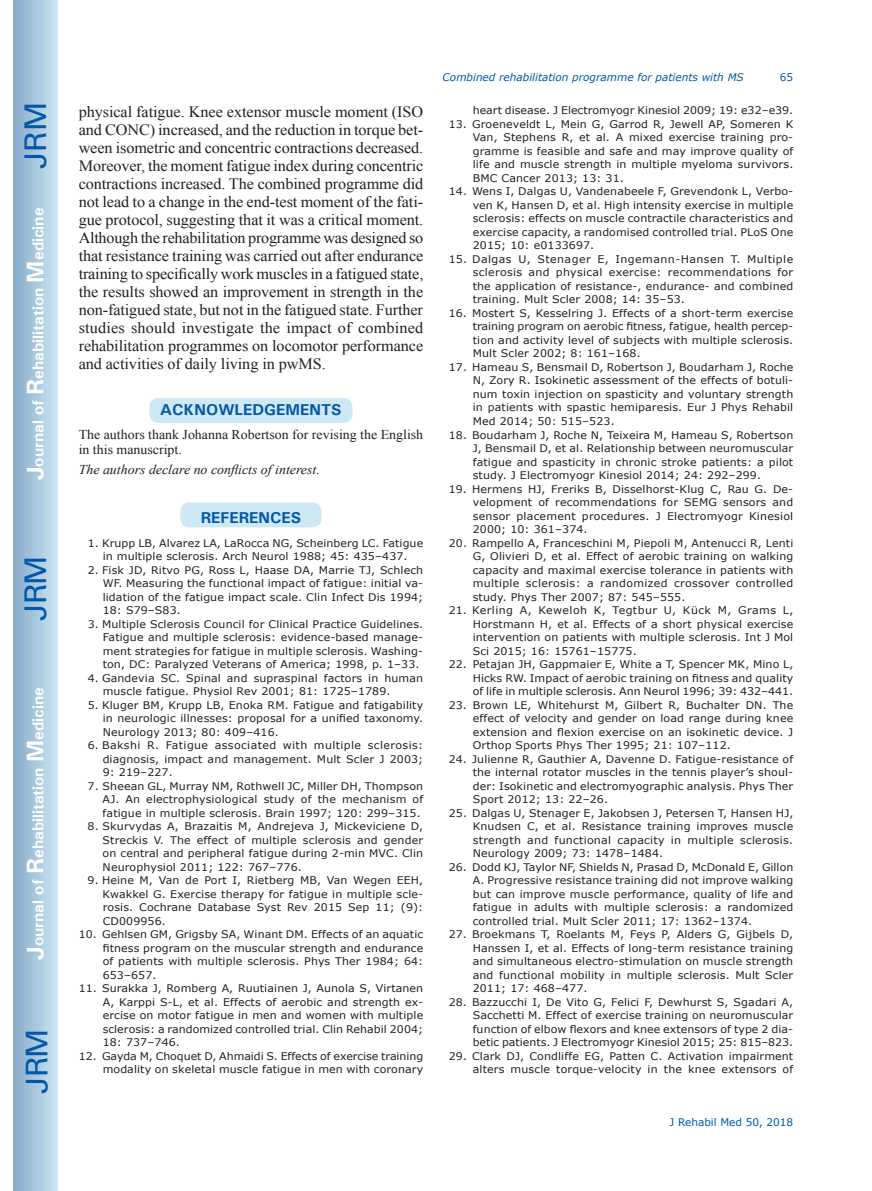
<style>
.page{position:relative;width:872px;height:1191px;background:#fff}
.page>*{position:absolute;margin:0;border:0;box-sizing:border-box;transform-origin:0 0}
.t1{font:30px "Univers";letter-spacing:-.03em;color:#0157a8}
.t2{font:15.75px/18px "Times New Roman";letter-spacing:-.005em;color:#231f20;text-align:justify}
.t3{font:700 15.75px "Univers";color:#fff}
.t4{font:700 15.75px "Univers";color:#0157a8}
.t5{font:13.5px/15px "Times New Roman";color:#231f20}
.t6{font:italic 13.5px "Times New Roman";color:#231f20}
.t7{font:10.5px/13.5px "Verdana";letter-spacing:.01em;color:#231f20;text-align:justify;scale:1.05 1}
.t8{font:italic 10.5px "Verdana";color:#0157a8}
.t9{font:10.5px "Verdana";color:#0157a8}
.s1{font-size:24px}
</style>
<div class="page">
<div style="left:14px;top:0;width:43px;height:1191px;background:linear-gradient(to right,#88acca,#cbe5f2)"></div>
<div style="left:180px;top:502px;width:142px;height:26px;background:#cee8f4;border-radius:10px"></div>
<div style="left:179px;top:501px;width:144px;height:28px;border:2px solid #fff;border-radius:10px"></div>
<div style="left:149px;top:397px;width:204px;height:27px;background:#cee8f4;border-radius:10px"></div>
<div style="left:148px;top:396px;width:206px;height:28px;border:2px solid #fff;border-radius:10px"></div>
<h1 class="t1" style="left:18px;top:169px;width:68px;rotate:-90deg">JRM</h1>
<h2 class="t3" style="left:28px;top:480px;width:274px;rotate:-90deg"><span class="s1">J</span>ournal of <span class="s1">R</span>ehabilitation <span class="s1">M</span>edicine</h2>
<h1 class="t1" style="left:18px;top:620px;width:67px;rotate:-90deg">JRM</h1>
<h2 class="t3" style="left:28px;top:959px;width:274px;rotate:-90deg"><span class="s1">J</span>ournal of <span class="s1">R</span>ehabilitation <span class="s1">M</span>edicine</h2>
<h1 class="t1" style="left:19px;top:1093px;width:67px;rotate:-90deg">JRM</h1>
<p class="t2" style="left:79px;top:103px;width:346px">physical fatigue. Knee extensor muscle moment (ISO and CONC) increased, and the reduction in torque bet&shy;ween isometric and concentric contractions decreased.<br>Moreover, the moment fatigue index during concentric contractions increased. The combined programme did not lead to a change in the end-test moment of the fati&shy;gue protocol, suggesting that it was a critical moment.<br>Although the rehabilitation programme was designed so that resistance training was carried out after endurance training to specifically work muscles in a fatigued state, the results showed an improvement in strength in the non-fatigued state, but not in the fatigued state. Further studies should investigate the impact of combined rehabilitation programmes on locomotor performance and activities of daily living in pwMS.</p>
<h2 class="t4" style="left:160px;top:400px;width:183px">ACKNOWLEDGEMENTS</h2>
<p class="t5" style="left:79px;top:427px;width:346px">The authors thank Johanna Robertson for revising the English in this manuscript.</p>
<p class="t6" style="left:79px;top:460px;width:243px">The authors declare no conflicts of interest.</p>
<h2 class="t4" style="left:201px;top:507px;width:102px">REFERENCES</h2>
<p class="t7" style="left:88px;top:536px;width:321px;text-align:center">1. Krupp LB, Alvarez LA, LaRocca NG, Scheinberg LC. Fatigue in multiple sclerosis. Arch Neurol 1988; 45: 435–437.</p>
<p class="t7" style="left:103px;top:563px;width:307px;text-indent:-15px">2. Fisk JD, Ritvo PG, Ross L, Haase DA, Marrie TJ, Schlech WF. Measuring the functional impact of fatigue: initial va&shy;lidation of the fatigue impact scale. Clin Infect Dis 1994; 18: S79–S83.</p>
<p class="t7" style="left:103px;top:617px;width:307px;text-indent:-15px">3. Multiple Sclerosis Council for Clinical Practice Guidelines.<br>Fatigue and multiple sclerosis: evidence-based manage&shy;ment strategies for fatigue in multiple sclerosis. Washing&shy;ton, DC: Paralyzed Veterans of America; 1998, p. 1–33.</p>
<p class="t7" style="left:103px;top:671px;width:307px;text-indent:-15px">4. Gandevia SC. Spinal and supraspinal factors in human muscle fatigue. Physiol Rev 2001; 81: 1725–1789.</p>
<p class="t7" style="left:103px;top:698px;width:307px;text-indent:-15px">5. Kluger BM, Krupp LB, Enoka RM. Fatigue and fatigability in neurologic illnesses: proposal for a unified taxonomy.<br>Neurology 2013; 80: 409–416.</p>
<p class="t7" style="left:103px;top:738px;width:307px;text-indent:-15px">6. Bakshi R. Fatigue associated with multiple sclerosis: diagnosis, impact and management. Mult Scler J 2003; 9: 219–227.</p>
<p class="t7" style="left:103px;top:779px;width:307px;text-indent:-15px">7. Sheean GL, Murray NM, Rothwell JC, Miller DH, Thompson AJ. An electrophysiological study of the mechanism of fatigue in multiple sclerosis. Brain 1997; 120: 299–315.</p>
<p class="t7" style="left:103px;top:819px;width:307px;text-indent:-15px">8. Skurvydas A, Brazaitis M, Andrejeva J, Mickeviciene D, Streckis V. The effect of multiple sclerosis and gender on central and peripheral fatigue during 2-min MVC. Clin Neurophysiol 2011; 122: 767–776.</p>
<p class="t7" style="left:103px;top:873px;width:307px;text-indent:-15px">9. Heine M, Van de Port I, Rietberg MB, Van Wegen EEH, Kwakkel G. Exercise therapy for fatigue in multiple scle&shy;rosis. Cochrane Database Syst Rev 2015 Sep 11; (9):<br>CD009956.</p>
<p class="t7" style="left:103px;top:927px;width:307px;text-indent:-24px">10. Gehlsen GM, Grigsby SA, Winant DM. Effects of an aquatic fitness program on the muscular strength and endurance of patients with multiple sclerosis. Phys Ther 1984; 64:<br>653–657.</p>
<p class="t7" style="left:103px;top:981px;width:307px;text-indent:-24px">11. Surakka J, Romberg A, Ruutiainen J, Aunola S, Virtanen A, Karppi S-L, et al. Effects of aerobic and strength ex&shy;ercise on motor fatigue in men and women with multiple sclerosis: a randomized controlled trial. Clin Rehabil 2004; 18: 737–746.</p>
<p class="t7" style="left:79px;top:1049px;width:330px;text-align:right">12. Gayda M, Choquet D, Ahmaidi S. Effects of exercise training modality on skeletal muscle fatigue in men with coronary</p>
<p class="t8" style="left:442px;top:70px;width:302px">Combined rehabilitation programme for patients with MS</p>
<p class="t9" style="left:780px;top:70px;width:15px">65</p>
<p class="t7" style="left:473px;top:104px;width:307px">heart disease. J Electromyogr Kinesiol 2009; 19: e32–e39.</p>
<p class="t7" style="left:473px;top:117px;width:307px;text-indent:-24px">13. Groeneveldt L, Mein G, Garrod R, Jewell AP, Someren K Van, Stephens R, et al. A mixed exercise training pro&shy;gramme is feasible and safe and may improve quality of life and muscle strength in multiple myeloma survivors.<br>BMC Cancer 2013; 13: 31.</p>
<p class="t7" style="left:473px;top:185px;width:307px;text-indent:-24px">14. Wens I, Dalgas U, Vandenabeele F, Grevendonk L, Verbo&shy;ven K, Hansen D, et al. High intensity exercise in multiple sclerosis: effects on muscle contractile characteristics and exercise capacity, a randomised controlled trial. PLoS One 2015; 10: e0133697.</p>
<p class="t7" style="left:473px;top:252px;width:307px;text-indent:-24px">15. Dalgas U, Stenager E, Ingemann-Hansen T. Multiple sclerosis and physical exercise: recommendations for the application of resistance-, endurance- and combined training. Mult Scler 2008; 14: 35–53.</p>
<p class="t7" style="left:473px;top:306px;width:307px;text-indent:-24px">16. Mostert S, Kesselring J. Effects of a short-term exercise training program on aerobic fitness, fatigue, health percep&shy;tion and activity level of subjects with multiple sclerosis.<br>Mult Scler 2002; 8: 161–168.</p>
<p class="t7" style="left:473px;top:360px;width:307px;text-indent:-24px">17. Hameau S, Bensmail D, Robertson J, Boudarham J, Roche N, Zory R. Isokinetic assessment of the effects of botuli&shy;num toxin injection on spasticity and voluntary strength in patients with spastic hemiparesis. Eur J Phys Rehabil Med 2014; 50: 515–523.</p>
<p class="t7" style="left:473px;top:428px;width:307px;text-indent:-24px">18. Boudarham J, Roche N, Teixeira M, Hameau S, Robertson J, Bensmail D, et al. Relationship between neuromuscular fatigue and spasticity in chronic stroke patients: a pilot study. J Electromyogr Kinesiol 2014; 24: 292–299.</p>
<p class="t7" style="left:473px;top:482px;width:307px;text-indent:-24px">19. Hermens HJ, Freriks B, Disselhorst-Klug C, Rau G. De&shy;velopment of recommendations for SEMG sensors and sensor placement procedures. J Electromyogr Kinesiol 2000; 10: 361–374.</p>
<p class="t7" style="left:473px;top:536px;width:307px;text-indent:-24px">20. Rampello A, Franceschini M, Piepoli M, Antenucci R, Lenti G, Olivieri D, et al. Effect of aerobic training on walking capacity and maximal exercise tolerance in patients with multiple sclerosis: a randomized crossover controlled study. Phys Ther 2007; 87: 545–555.</p>
<p class="t7" style="left:473px;top:603px;width:307px;text-indent:-24px">21. Kerling A, Keweloh K, Tegtbur U, Kück M, Grams L, Horstmann H, et al. Effects of a short physical exercise intervention on patients with multiple sclerosis. Int J Mol Sci 2015; 16: 15761–15775.</p>
<p class="t7" style="left:473px;top:657px;width:307px;text-indent:-24px">22. Petajan JH, Gappmaier E, White a T, Spencer MK, Mino L, Hicks RW. Impact of aerobic training on fitness and quality of life in multiple sclerosis. Ann Neurol 1996; 39: 432–441.</p>
<p class="t7" style="left:473px;top:698px;width:307px;text-indent:-24px">23. Brown LE, Whitehurst M, Gilbert R, Buchalter DN. The effect of velocity and gender on load range during knee extension and flexion exercise on an isokinetic device. J Orthop Sports Phys Ther 1995; 21: 107–112.</p>
<p class="t7" style="left:473px;top:752px;width:307px;text-indent:-24px">24. Julienne R, Gauthier A, Davenne D. Fatigue-resistance of the internal rotator muscles in the tennis player’s shoul&shy;der: Isokinetic and electromyographic analysis. Phys Ther Sport 2012; 13: 22–26.</p>
<p class="t7" style="left:473px;top:806px;width:307px;text-indent:-24px">25. Dalgas U, Stenager E, Jakobsen J, Petersen T, Hansen HJ, Knudsen C, et al. Resistance training improves muscle strength and functional capacity in multiple sclerosis.<br>Neurology 2009; 73: 1478–1484.</p>
<p class="t7" style="left:473px;top:860px;width:307px;text-indent:-24px">26. Dodd KJ, Taylor NF, Shields N, Prasad D, McDonald E, Gillon A. Progressive resistance training did not improve walking but can improve muscle performance, quality of life and fatigue in adults with multiple sclerosis: a randomized controlled trial. Mult Scler 2011; 17: 1362–1374.</p>
<p class="t7" style="left:473px;top:927px;width:307px;text-indent:-24px">27. Broekmans T, Roelants M, Feys P, Alders G, Gijbels D, Hanssen I, et al. Effects of long-term resistance training and simultaneous electro-stimulation on muscle strength and functional mobility in multiple sclerosis. Mult Scler 2011; 17: 468–477.</p>
<p class="t7" style="left:473px;top:995px;width:307px;text-indent:-24px">28. Bazzucchi I, De Vito G, Felici F, Dewhurst S, Sgadari A, Sacchetti M. Effect of exercise training on neuromuscular function of elbow flexors and knee extensors of type 2 dia&shy;betic patients. J Electromyogr Kinesiol 2015; 25: 815–823.</p>
<p class="t7" style="left:449px;top:1049px;width:330px;text-align:right">29. Clark DJ, Condliffe EG, Patten C. Activation impairment alters muscle torque-velocity in the knee extensors of</p>
<p class="t9" style="left:669px;top:1114px;width:125px">J Rehabil Med 50, 2018</p>
</div>
